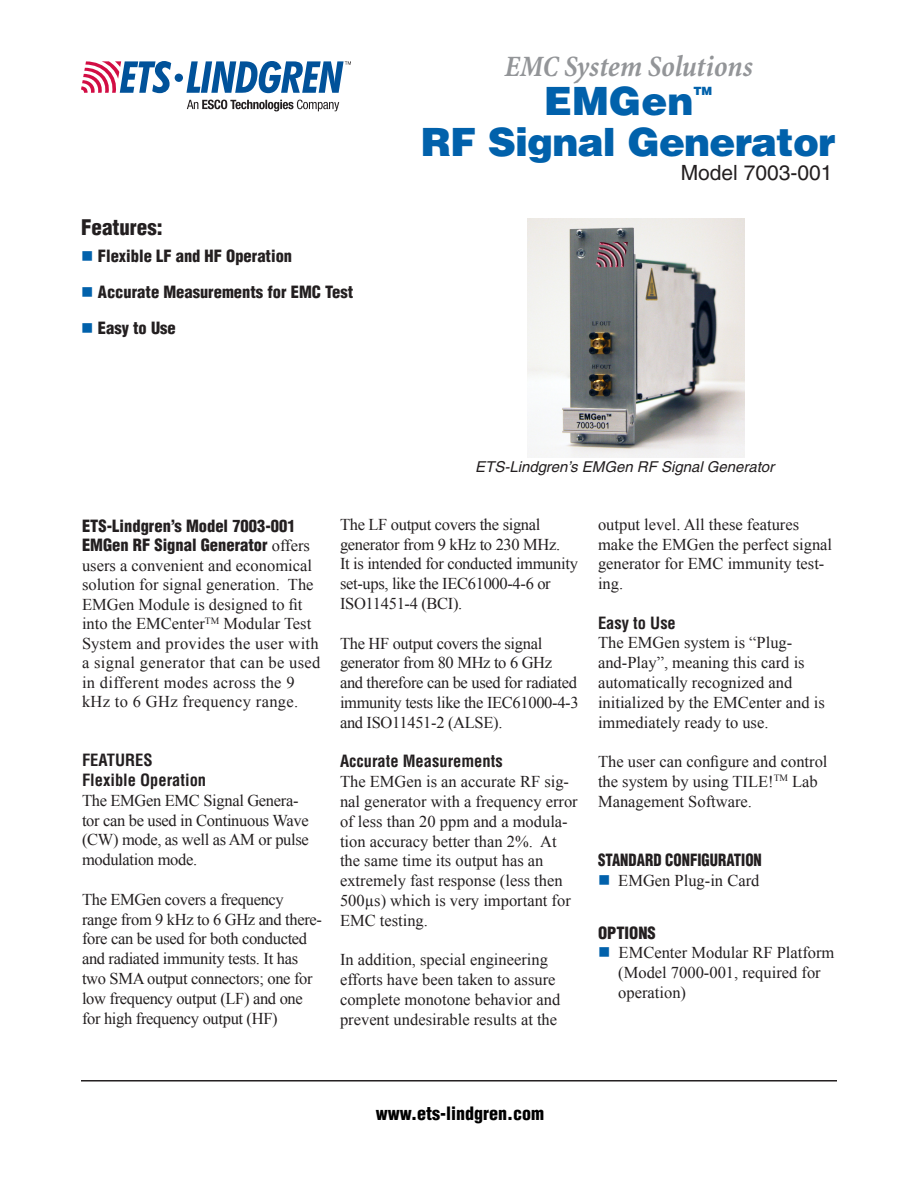
<style>
.page{position:relative;width:918px;height:1188px;background:#fff}
.page>*{position:absolute;margin:0;border:0;box-sizing:border-box;transform-origin:0 0}
.Body_text{font:900 39px "Helvetica";letter-spacing:-.02em;color:#0161ab}
.t1{font:italic 700 condensed 30px "Minion";letter-spacing:-.01em;color:#939598}
.Body_text-2{font:21px "Helvetica";color:#231f20}
.Subhead_2{font:900 condensed 21px "Helvetica";color:#231f20}
.t2{font:900 condensed 18px "Helvetica";color:#000}
.Body_text-3{font:16.5px/19.8px "Times New Roman";color:#231f20}
.Body_text-4{font:16.5px/19.8px "Times New Roman";letter-spacing:-.02em;color:#231f20}
.bullets{font:900 condensed 16.5px "Helvetica";color:#231f20}
.Body_text-5{font:700 condensed 16.5px "Helvetica";color:#231f20}
.Body_text-6{font:900 condensed 16.5px "Helvetica";color:#231f20;scale:.9 1}
.t3{font:italic 15px "Helvetica";color:#231f20}
.Body_text-7{font:900 11.4px "Helvetica";color:#0161ab}
.s1{color:#0161ab}
.s2{font-family:"Helvetica";font-weight:900;font-stretch:condensed}
</style>
<div class="page">
<hr style="left:81px;top:1080px;width:756px;height:2px;background:#231f20">
<svg style="left:187px;top:100px;width:152px;height:11px"></svg>
<svg style="left:186px;top:61px;width:165px;height:32px"></svg>
<div style="left:175px;top:74px;width:8px;height:8px;background:#01529a;border-radius:50%"></div>
<svg style="left:81px;top:61px;width:90px;height:32px"></svg>
<img style="left:527px;top:218px;width:218px;height:239px">
<p class="t1" style="left:504px;top:51px;width:250px">EMC System Solutions</p>
<p class="Body_text" style="left:544px;top:76px;width:151px">EMGen</p>
<p class="Body_text-7" style="left:693px;top:84px;width:20px">TM</p>
<p class="Body_text" style="left:421px;top:116px;width:416px">RF Signal Generator</p>
<p class="Subhead_2" style="left:81px;top:214px;width:83px">Features:</p>
<p class="bullets" style="left:81px;top:245px;width:213px"><span class="s1">■</span> Flexible LF and HF Operation</p>
<p class="bullets" style="left:81px;top:281px;width:274px"><span class="s1">■</span> Accurate Measurements for EMC Test</p>
<p class="bullets" style="left:81px;top:317px;width:96px"><span class="s1">■</span> Easy to Use</p>
<p class="Body_text-2" style="left:681px;top:161px;width:153px">Model 7003-001</p>
<p class="t3" style="left:475px;top:458px;width:301px">ETS-Lindgren’s EMGen RF Signal Generator</p>
<p class="Body_text-3" style="left:82px;top:516px;width:240px"><span class="s2">ETS-Lindgren’s Model 7003-001<br>EMGen RF Signal Generator</span> offers users a convenient and economical solution for signal generation. The<br>EMGen Module is designed to fit into the EMCenter<sup>TM</sup> Modular Test<br>System and provides the user with a signal generator that can be used in different modes across the 9 kHz to 6 GHz frequency range.</p>
<p class="Body_text-5" style="left:82px;top:750px;width:72px">FEATURES</p>
<p class="Body_text-5" style="left:82px;top:770px;width:126px">Flexible Operation</p>
<p class="Body_text-4" style="left:82px;top:790px;width:228px">The EMGen EMC Signal Genera&shy;tor can be used in Continuous Wave (CW) mode, as well as AM or pulse modulation mode.</p>
<p class="Body_text-4" style="left:82px;top:889px;width:241px">The EMGen covers a frequency range from 9 kHz to 6 GHz and there&shy;fore can be used for both conducted and radiated immunity tests. It has two SMA output connectors; one for low frequency output (LF) and one for high frequency output (HF)</p>
<p class="Body_text-4" style="left:340px;top:514px;width:239px">The LF output covers the signal generator from 9 kHz to 230 MHz.<br>It is intended for conducted immunity set-ups, like the IEC61000-4-6 or<br>ISO11451-4 (BCI).</p>
<p class="Body_text-4" style="left:340px;top:633px;width:240px">The HF output covers the signal generator from 80 MHz to 6 GHz and therefore can be used for radiated immunity tests like the IEC61000-4-3 and ISO11451-2 (ALSE).</p>
<p class="Body_text-5" style="left:340px;top:751px;width:164px">Accurate Measurements</p>
<p class="Body_text-3" style="left:340px;top:772px;width:239px">The EMGen is an accurate RF sig&shy;nal generator with a frequency error of less than 20 ppm and a modula&shy;tion accuracy better than 2%. At the same time its output has an extremely fast response (less then<br>500µs) which is very important for<br>EMC testing.</p>
<p class="Body_text-3" style="left:340px;top:950px;width:222px">In addition, special engineering efforts have been taken to assure complete monotone behavior and prevent undesirable results at the</p>
<p class="Body_text-3" style="left:598px;top:514px;width:236px">output level. All these features make the EMGen the perfect signal generator for EMC immunity test&shy;ing.</p>
<p class="Body_text-5" style="left:598px;top:612px;width:79px">Easy to Use</p>
<p class="Body_text-3" style="left:598px;top:633px;width:228px">The EMGen system is “Plug&shy;and-Play”, meaning this card is automatically recognized and initialized by the EMCenter and is immediately ready to use.</p>
<p class="Body_text-3" style="left:598px;top:751px;width:231px">The user can configure and control the system by using TILE!<sup>TM</sup> Lab<br>Management Software.</p>
<p class="Body_text-6" style="left:598px;top:850px;width:184px">STANDARD CONFIGURATION</p>
<p class="Body_text-3" style="left:598px;top:870px;width:163px"><span class="s1">■</span> EMGen Plug-in Card</p>
<p class="bullets" style="left:598px;top:922px;width:59px">OPTIONS</p>
<p class="Body_text-3" style="left:618px;top:943px;width:218px;text-indent:-20px"><span class="s1">■</span> EMCenter Modular RF Platform (Model 7000-001, required for operation)</p>
<p class="t2" style="left:376px;top:1102px;width:170px">www.ets-lindgren.com</p>
</div>
